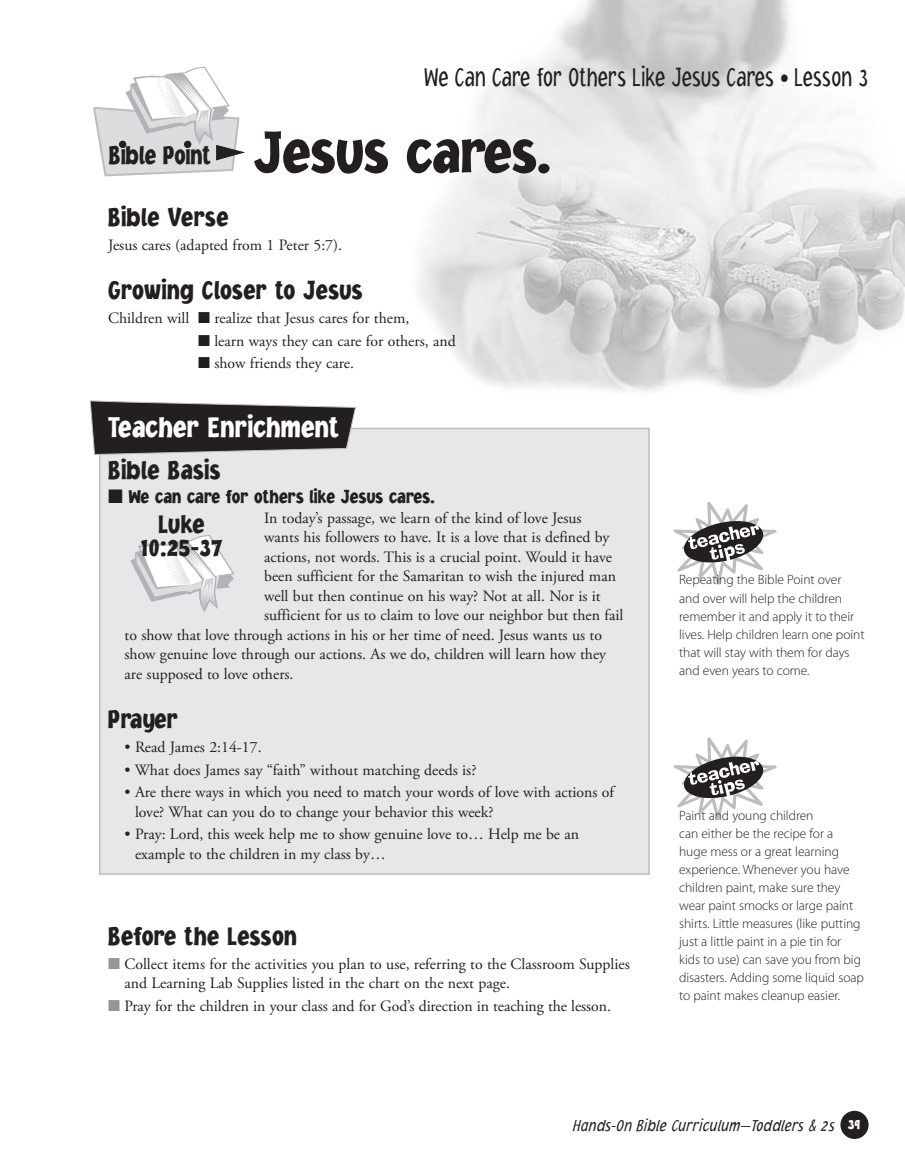
<style>
.page{position:relative;width:905px;height:1175px;background:#fff}
.page>*{position:absolute;margin:0;border:0;box-sizing:border-box;transform-origin:0 0}
.Lesson_title{font:900 60px "Jacoby Cond ICG";color:#231f20}
.Tch_Enrich_Head{font:900 30px "Jacoby Cond ICG";letter-spacing:.01em;color:#fff;scale:.95 1}
.Lesson_Subheads{font:900 27px/22.5px "Jacoby Cond ICG";letter-spacing:.015em;color:#231f20;text-align:center;scale:.95 1}
.LessonStart_Header{font:300 27px "Jacoby Cond ICG";letter-spacing:-.02em;color:#231f20;scale:.9 1}
.Lesson_Subheads-2{font:900 27px "Jacoby Cond ICG";letter-spacing:.015em;color:#231f20;scale:.9 1}
.Tch_Enrich_13pt_sub{font:900 19.5px "Jacoby Cond ICG";letter-spacing:.01em;color:#231f20;scale:.95 1}
.t1{font:italic 300 16.5px "Jacoby Cond ICG";color:#231f20}
.Tch_Enrich_paragraph{font:15.75px/19.5px "Adobe Garamond Pro";color:#231f20}
.Normal_FL{font:15.75px/19.5px "Adobe Garamond Pro";color:#231f20}
.Tip_text{font:300 13.5px/18px "Myriad Pro";letter-spacing:-.005em;color:#231f20}
.s1{color:#939598}
.s2{font-weight:900;font-style:normal;font-size:15px;color:#fff}
</style>
<div class="page">
<div style="left:840px;top:1110px;width:28px;height:28px;background:#231f20;border-radius:50%"></div>
<svg style="left:93px;top:67px;width:151px;height:110px"></svg>
<svg style="left:418px;top:0;width:486px;height:393px"></svg>
<div style="left:99px;top:428px;width:551px;height:446px;background:#e6e7e9;border:2px solid #bcbdc0"></div>
<svg style="left:90px;top:400px;width:266px;height:55px;background:#474445"></svg>
<svg style="left:673px;top:501px;width:104px;height:84px"></svg>
<svg style="left:673px;top:737px;width:104px;height:84px"></svg>
<svg style="left:130px;top:535px;width:105px;height:78px"></svg>
<p class="LessonStart_Header" style="left:423px;top:61px;width:495px">We Can Care for Others Like Jesus Cares • Lesson 3</p>
<p class="Lesson_title" style="left:254px;top:115px;width:299px">Jesus cares.</p>
<h3 class="Lesson_Subheads-2" style="left:109px;top:139px;width:115px">Bible Point</h3>
<p class="Lesson_Subheads" style="left:108px;top:205px;width:128px">Bible Verse</p>
<p class="Normal_FL" style="left:108px;top:235px;width:235px">Jesus cares (adapted from 1 Peter 5:7).</p>
<p class="Lesson_Subheads" style="left:108px;top:278px;width:269px">Growing Closer to Jesus</p>
<p class="Normal_FL" style="left:108px;top:309px;width:303px">Children will ■ realize that Jesus cares for them,</p>
<p class="Normal_FL" style="left:198px;top:331px;width:259px">■ learn ways they can care for others, and</p>
<p class="Normal_FL" style="left:198px;top:354px;width:157px">■ show friends they care.</p>
<p class="Tch_Enrich_Head" style="left:108px;top:409px;width:245px">Teacher Enrichment</p>
<p class="Lesson_Subheads" style="left:108px;top:458px;width:120px">Bible Basis</p>
<p class="Tch_Enrich_13pt_sub" style="left:108px;top:485px;width:345px">■ We can care for others like Jesus cares.</p>
<p class="Tch_Enrich_paragraph" style="left:264px;top:508px;width:319px">In today’s passage, we learn of the kind of love Jesus</p>
<p class="Tch_Enrich_paragraph" style="left:264px;top:528px;width:347px">wants his followers to have. It is a love that is defined by</p>
<p class="Tch_Enrich_paragraph" style="left:264px;top:547px;width:349px">actions, not words. This is a crucial point. Would it have</p>
<p class="Tch_Enrich_paragraph" style="left:264px;top:567px;width:353px">been sufficient for the Samaritan to wish the injured man</p>
<p class="Tch_Enrich_paragraph" style="left:264px;top:586px;width:338px">well but then continue on his way? Not at all. Nor is it</p>
<p class="Tch_Enrich_paragraph" style="left:264px;top:606px;width:360px">sufficient for us to claim to love our neighbor but then fail</p>
<p class="Tch_Enrich_paragraph" style="left:125px;top:625px;width:479px">to show that love through actions in his or her time of need. Jesus wants us to</p>
<p class="Tch_Enrich_paragraph" style="left:125px;top:645px;width:483px">show genuine love through our actions. As we do, children will learn how they</p>
<p class="Tch_Enrich_paragraph" style="left:124px;top:664px;width:170px">are supposed to love others.</p>
<p class="Lesson_Subheads" style="left:108px;top:707px;width:75px">Prayer</p>
<p class="Tch_Enrich_paragraph" style="left:124px;top:738px;width:139px">• Read James 2:14-17.</p>
<p class="Tch_Enrich_paragraph" style="left:124px;top:760px;width:353px">• What does James say “faith” without matching deeds is?</p>
<p class="Tch_Enrich_paragraph" style="left:135px;top:783px;width:480px;text-indent:-10px">• Are there ways in which you need to match your words of love with actions of love? What can you do to change your behavior this week?</p>
<p class="Tch_Enrich_paragraph" style="left:135px;top:825px;width:445px;text-indent:-10px">• Pray: Lord, this week help me to show genuine love to… Help me be an example to the children in my class by…</p>
<p class="Lesson_Subheads" style="left:140px;top:512px;width:88px">Luke<br>10:25-37</p>
<p class="Lesson_Subheads" style="left:108px;top:923px;width:200px">Before the Lesson</p>
<p class="Normal_FL" style="left:124px;top:954px;width:507px;text-indent:-16px"><span class="s1">■</span> Collect items for the activities you plan to use, referring to the Classroom Supplies and Learning Lab Supplies listed in the chart on the next page.</p>
<p class="Normal_FL" style="left:108px;top:996px;width:504px"><span class="s1">■</span> Pray for the children in your class and for God’s direction in teaching the lesson.</p>
<p class="Tip_text" style="left:679px;top:571px;width:187px">Repeating the Bible Point over and over will help the children remember it and apply it to their lives. Help children learn one point that will stay with them for days and even years to come.</p>
<p class="Tip_text" style="left:679px;top:806px;width:186px">Paint and young children<br>can either be the recipe for a huge mess or a great learning experience. Whenever you have children paint, make sure they wear paint smocks or large paint shirts. Little measures (like putting just a little paint in a pie tin for kids to use) can save you from big disasters. Adding some liquid soap to paint makes cleanup easier.</p>
<p class="t1" style="left:573px;top:1116px;width:288px">Hands-On Bible Curriculum—Toddlers &amp; 2s <span class="s2">39</span></p>
</div>
